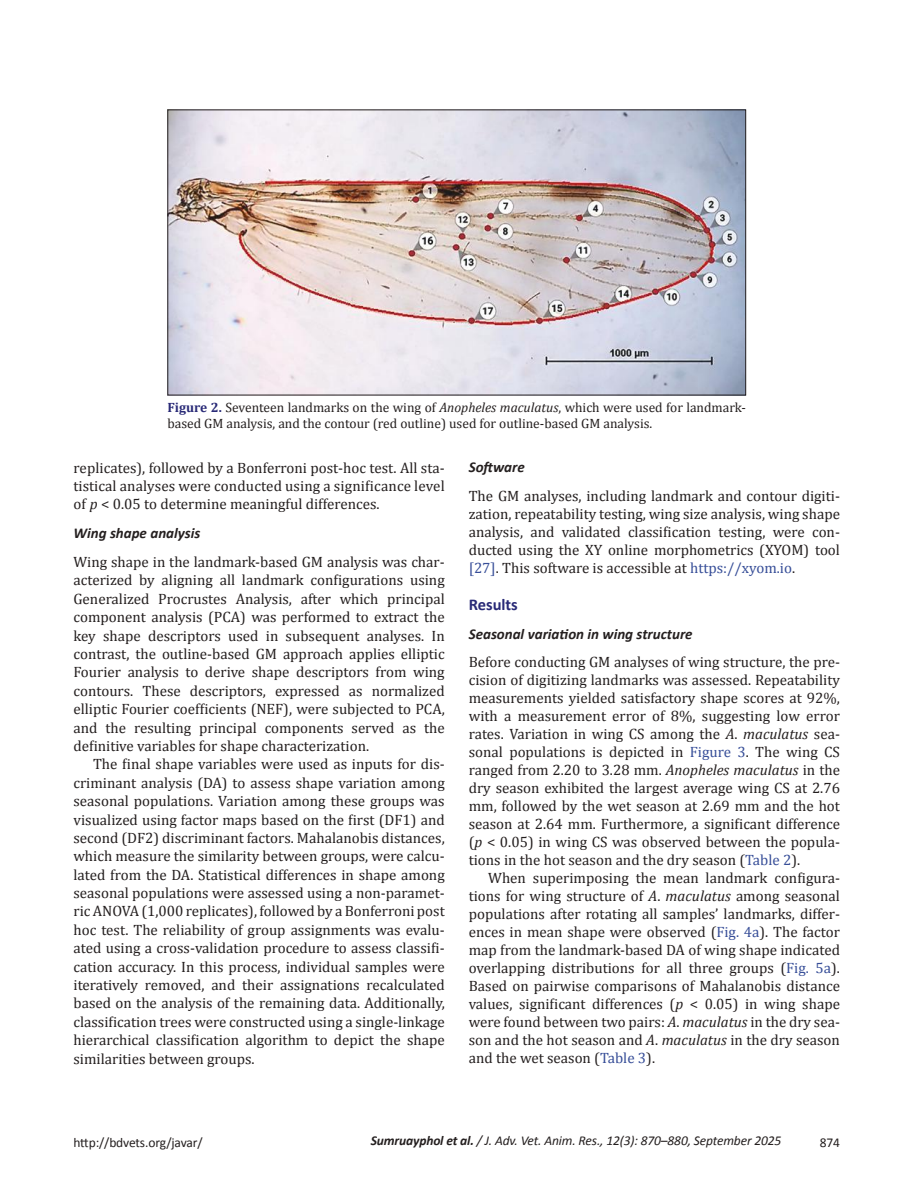
<style>
.page{position:relative;width:918px;height:1188px;background:#fff}
.page>*{position:absolute;margin:0;border:0;box-sizing:border-box;transform-origin:0 0}
.t1{font:700 16.5px "Calibri";color:#292a77}
.t2{font:15px/18.5px "Cambria";color:#241f1f;text-align:justify}
.t3{font:italic 700 15px "Calibri";color:#241f1f}
.t4{font:13.5px/16.2px "Cambria";color:#241f1f}
.t5{font:italic 13.5px "Calibri";letter-spacing:-.01em;color:#241f1f}
.t6{font:13.5px "Calibri";letter-spacing:-.01em;color:#241f1f}
.s1{font-weight:700;color:#292a77}
.s2{font-style:italic}
.s3{color:#374e98}
.s4{font-weight:700}
</style>
<div class="page">
<img style="left:169px;top:112px;width:575px;height:281px">
<div style="left:167px;top:110px;width:579px;height:285px;border:1px solid #241f1f"></div>
<p class="t4" style="left:167px;top:399px;width:580px"><span class="s1">Figure 2.</span> Seventeen landmarks on the wing of <span class="s2">Anopheles maculatus</span>, which were used for landmark&shy;based GM analysis, and the contour (red outline) used for outline-based GM analysis.</p>
<p class="t2" style="left:74px;top:458px;width:373px">replicates), followed by a Bonferroni post-hoc test. All sta&shy;tistical analyses were conducted using a significance level of <span class="s2">p</span> &lt; 0.05 to determine meaningful differences.</p>
<p class="t3" style="left:74px;top:524px;width:128px">Wing shape analysis</p>
<p class="t2" style="left:74px;top:553px;width:373px">Wing shape in the landmark-based GM analysis was char&shy;acterized by aligning all landmark configurations using Generalized Procrustes Analysis, after which principal component analysis (PCA) was performed to extract the key shape descriptors used in subsequent analyses. In contrast, the outline-based GM approach applies elliptic Fourier analysis to derive shape descriptors from wing contours. These descriptors, expressed as normalized elliptic Fourier coefficients (NEF), were subjected to PCA, and the resulting principal components served as the definitive variables for shape characterization.</p>
<p class="t2" style="left:74px;top:755px;width:373px;text-indent:20px">The final shape variables were used as inputs for dis&shy;criminant analysis (DA) to assess shape variation among seasonal populations. Variation among these groups was visualized using factor maps based on the first (DF1) and second (DF2) discriminant factors. Mahalanobis distances, which measure the similarity between groups, were calcu&shy;lated from the DA. Statistical differences in shape among seasonal populations were assessed using a non-paramet&shy;ric ANOVA (1,000 replicates), followed by a Bonferroni post hoc test. The reliability of group assignments was evalu&shy;ated using a cross-validation procedure to assess classifi&shy;cation accuracy. In this process, individual samples were iteratively removed, and their assignations recalculated based on the analysis of the remaining data. Additionally, classification trees were constructed using a single-linkage hierarchical classification algorithm to depict the shape similarities between groups.</p>
<p class="t3" style="left:469px;top:458px;width:58px">Software</p>
<p class="t2" style="left:469px;top:486px;width:373px;line-height:18px">The GM analyses, including landmark and contour digiti&shy;zation, repeatability testing, wing size analysis, wing shape analysis, and validated classification testing, were con&shy;ducted using the XY online morphometrics (XYOM) tool <span class="s3">[27]</span>. This software is accessible at <span class="s3">https://xyom.io</span>.</p>
<p class="t1" style="left:469px;top:595px;width:51px">Results</p>
<p class="t3" style="left:469px;top:625px;width:225px">Seasonal variation in wing structure</p>
<p class="t2" style="left:469px;top:653px;width:373px;line-height:18px">Before conducting GM analyses of wing structure, the pre&shy;cision of digitizing landmarks was assessed. Repeatability measurements yielded satisfactory shape scores at 92%, with a measurement error of 8%, suggesting low error rates. Variation in wing CS among the <span class="s2">A</span>. <span class="s2">maculatus</span> sea&shy;sonal populations is depicted in <span class="s3">Figure 3</span>. The wing CS ranged from 2.20 to 3.28 mm. <span class="s2">Anopheles maculatus</span> in the dry season exhibited the largest average wing CS at 2.76 mm, followed by the wet season at 2.69 mm and the hot season at 2.64 mm. Furthermore, a significant difference (<span class="s2">p</span> &lt; 0.05) in wing CS was observed between the popula&shy;tions in the hot season and the dry season (<span class="s3">Table 2</span>).</p>
<p class="t2" style="left:469px;top:869px;width:373px;line-height:18px;text-indent:20px">When superimposing the mean landmark configura&shy;tions for wing structure of <span class="s2">A</span>. <span class="s2">maculatus</span> among seasonal populations after rotating all samples’ landmarks, differ&shy;ences in mean shape were observed (<span class="s3">Fig. 4a</span>). The factor map from the landmark-based DA of wing shape indicated overlapping distributions for all three groups (<span class="s3">Fig. 5a</span>).<br>Based on pairwise comparisons of Mahalanobis distance values, significant differences (<span class="s2">p</span> &lt; 0.05) in wing shape were found between two pairs: <span class="s2">A</span>. <span class="s2">maculatus</span> in the dry sea&shy;son and the hot season and <span class="s2">A</span>. <span class="s2">maculatus</span> in the dry season and the wet season (<span class="s3">Table 3</span>).</p>
<p class="t6" style="left:74px;top:1134px;width:131px">http://bdvets.org/javar/</p>
<p class="t5" style="left:371px;top:1132px;width:412px"><span class="s4">Sumruayphol et al.</span> / J. Adv. Vet. Anim. Res., 12(3): 870–880, September 2025</p>
<p class="t6" style="left:820px;top:1134px;width:22px">874</p>
</div>
